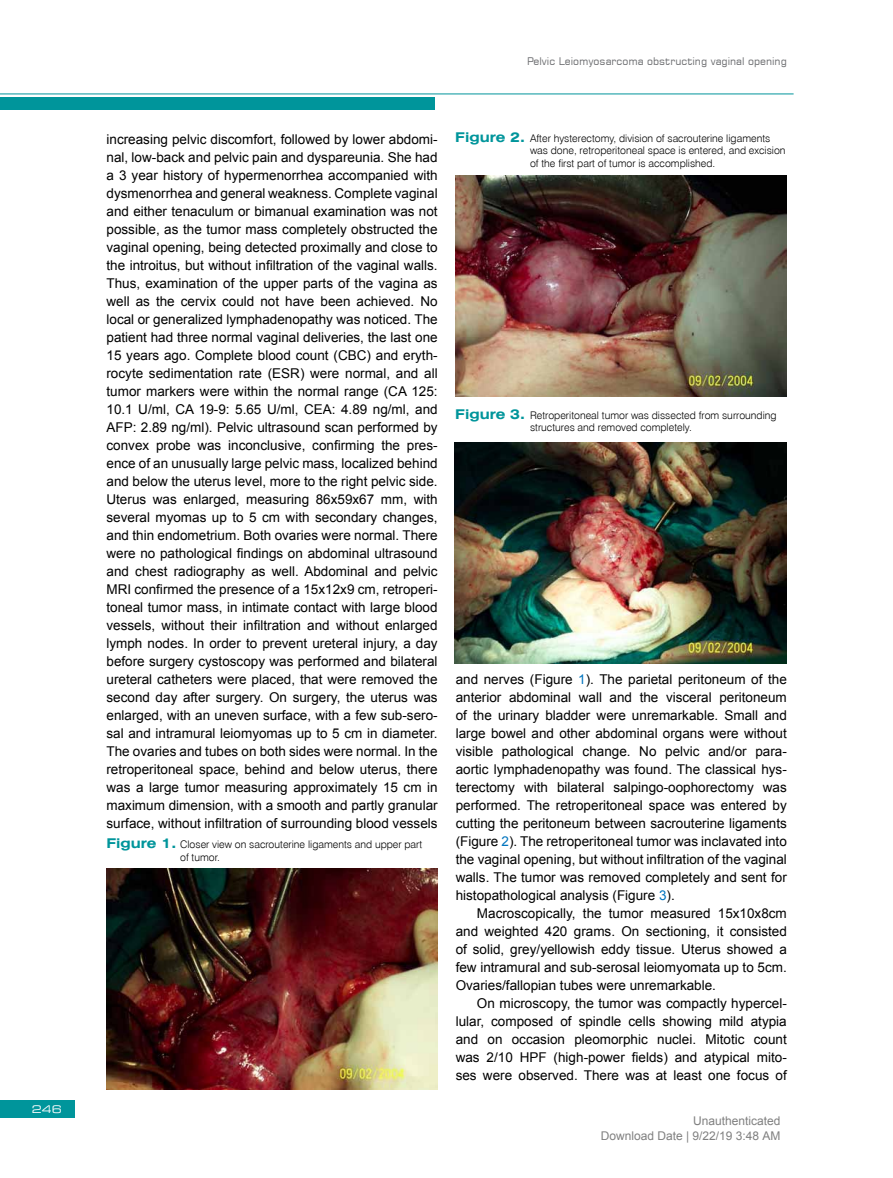
<style>
.page{position:relative;width:893px;height:1178px;background:#fff}
.page>*{position:absolute;margin:0;border:0;box-sizing:border-box;transform-origin:0 0}
.t1{font:13.5px/18px "Arial";color:#000;text-align:justify}
.t2{font:12px/15px "Arial";color:#808080;text-align:right}
.t3{font:10.5px/12.6px "Swis 721 Lt EU";color:#000}
.t4{font:10.5px "Square 721 EU";color:#6d6e71}
.t5{font:10.5px "Square 721 Ex EU";color:#fff}
.s1{font-family:"Swis 721 Ex EU";font-weight:700;font-size:13.5px;color:#00959b}
.s2{color:#0074be}
</style>
<div class="page">
<div style="left:0;top:97px;width:435px;height:12px;background:#00959b"></div>
<div style="left:0;top:1100px;width:75px;height:17px;background:#00959b"></div>
<hr style="left:0;top:94px;width:794px;height:1px;background:#00959b">
<img style="left:106px;top:868px;width:331px;height:221px">
<img style="left:455px;top:175px;width:332px;height:221px">
<img style="left:455px;top:442px;width:331px;height:221px">
<p class="t5" style="left:32px;top:1102px;width:31px">246</p>
<p class="t4" style="left:527px;top:54px;width:261px">Pelvic Leiomyosarcoma obstructing vaginal opening</p>
<p class="t1" style="left:106px;top:130px;width:333px">increasing pelvic discomfort, followed by lower abdomi&shy;nal, low-back and pelvic pain and dyspareunia. She had a 3 year history of hypermenorrhea accompanied with dysmenorrhea and general weakness. Complete vaginal and either tenaculum or bimanual examination was not possible, as the tumor mass completely obstructed the vaginal opening, being detected proximally and close to the introitus, but without infiltration of the vaginal walls.<br>Thus, examination of the upper parts of the vagina as well as the cervix could not have been achieved. No local or generalized lymphadenopathy was noticed. The patient had three normal vaginal deliveries, the last one 15 years ago. Complete blood count (CBC) and eryth&shy;rocyte sedimentation rate (ESR) were normal, and all tumor markers were within the normal range (CA 125:<br>10.1 U/ml, CA 19-9: 5.65 U/ml, CEA: 4.89 ng/ml, and AFP: 2.89 ng/ml). Pelvic ultrasound scan performed by convex probe was inconclusive, confirming the pres&shy;ence of an unusually large pelvic mass, localized behind and below the uterus level, more to the right pelvic side.<br>Uterus was enlarged, measuring 86x59x67 mm, with several myomas up to 5 cm with secondary changes, and thin endometrium. Both ovaries were normal. There were no pathological findings on abdominal ultrasound and chest radiography as well. Abdominal and pelvic MRI confirmed the presence of a 15x12x9 cm, retroperi&shy;toneal tumor mass, in intimate contact with large blood vessels, without their infiltration and without enlarged lymph nodes. In order to prevent ureteral injury, a day before surgery cystoscopy was performed and bilateral ureteral catheters were placed, that were removed the second day after surgery. On surgery, the uterus was enlarged, with an uneven surface, with a few sub-sero&shy;sal and intramural leiomyomas up to 5 cm in diameter.<br>The ovaries and tubes on both sides were normal. In the retroperitoneal space, behind and below uterus, there was a large tumor measuring approximately 15 cm in maximum dimension, with a smooth and partly granular surface, without infiltration of surrounding blood vessels</p>
<p class="t3" style="left:180px;top:838px;width:244px;text-indent:-74px"><span class="s1">Figure 1.</span> Closer view on sacrouterine ligaments and upper part of tumor.</p>
<p class="t3" style="left:530px;top:132px;width:257px;text-indent:-75px"><span class="s1">Figure 2.</span> After hysterectomy, division of sacrouterine ligaments was done, retroperitoneal space is entered, and excision of the first part of tumor is accomplished.</p>
<p class="t3" style="left:530px;top:409px;width:248px;text-indent:-75px"><span class="s1">Figure 3.</span> Retroperitoneal tumor was dissected from surrounding structures and removed completely.</p>
<p class="t1" style="left:456px;top:670px;width:333px">and nerves (Figure <span class="s2">1</span>). The parietal peritoneum of the anterior abdominal wall and the visceral peritoneum of the urinary bladder were unremarkable. Small and large bowel and other abdominal organs were without visible pathological change. No pelvic and/or para&shy;aortic lymphadenopathy was found. The classical hys&shy;terectomy with bilateral salpingo-oophorectomy was performed. The retroperitoneal space was entered by cutting the peritoneum between sacrouterine ligaments (Figure <span class="s2">2</span>). The retroperitoneal tumor was inclavated into the vaginal opening, but without infiltration of the vaginal walls. The tumor was removed completely and sent for histopathological analysis (Figure <span class="s2">3</span>).</p>
<p class="t1" style="left:456px;top:904px;width:333px;text-indent:21px">Macroscopically, the tumor measured 15x10x8cm and weighted 420 grams. On sectioning, it consisted of solid, grey/yellowish eddy tissue. Uterus showed a few intramural and sub-serosal leiomyomata up to 5cm.<br>Ovaries/fallopian tubes were unremarkable.</p>
<p class="t1" style="left:456px;top:994px;width:333px;text-indent:21px">On microscopy, the tumor was compactly hypercel&shy;lular, composed of spindle cells showing mild atypia and on occasion pleomorphic nuclei. Mitotic count was 2/10 HPF (high-power fields) and atypical mito&shy;ses were observed. There was at least one focus of</p>
<p class="t2" style="left:601px;top:1115px;width:181px">Unauthenticated<br>Download Date | 9/22/19 3:48 AM</p>
</div>
